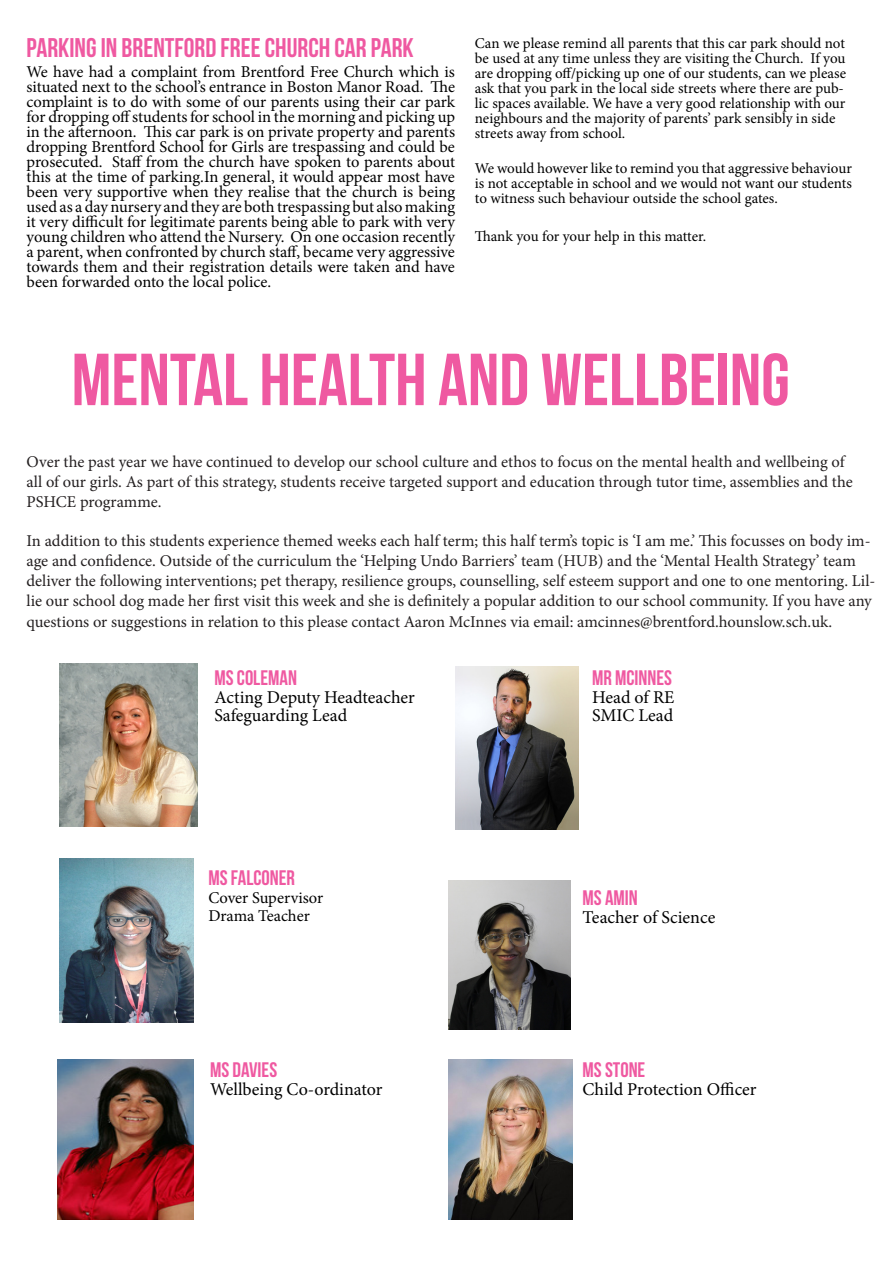
<style>
.page{position:relative;width:893px;height:1263px;background:#fff}
.page>*{position:absolute;margin:0;border:0;box-sizing:border-box;transform-origin:0 0}
.t1{font:73.5px "Bebas Neue";color:#ef59a1}
.t2{font:27px "Bebas Neue";color:#ef59a1}
.t3{font:21px "Bebas Neue";color:#ef59a1}
.t4{font:18px "Minion Pro";color:#000}
.t5{font:16.5px/15px "Minion Pro";color:#000;text-align:justify}
.t6{font:16.5px/19.8px "Minion Pro";letter-spacing:-.005em;color:#231f20}
.t7{font:15px/15px "Minion Pro";letter-spacing:-.005em;color:#000}
</style>
<div class="page">
<img style="left:448px;top:880px;width:122px;height:149px">
<img style="left:59px;top:664px;width:138px;height:163px">
<img style="left:58px;top:1059px;width:136px;height:160px">
<img style="left:59px;top:858px;width:135px;height:165px">
<img style="left:456px;top:667px;width:122px;height:163px">
<img style="left:448px;top:1059px;width:125px;height:160px">
<p class="t2" style="left:27px;top:33px;width:389px">PARKING IN BRENTFORD FREE CHURCH CAR PARK</p>
<p class="t5" style="left:27px;top:64px;width:430px">We have had a complaint from Brentford Free Church which is situated next to the school’s entrance in Boston Manor Road. The complaint is to do with some of our parents using their car park for dropping off students for school in the morning and picking up in the afternoon. This car park is on private property and parents dropping Brentford School for Girls are trespassing and could be prosecuted. Staff from the church have spoken to parents about this at the time of parking.In general, it would appear most have been very supportive when they realise that the church is being used as a day nursery and they are both trespassing but also making it very difficult for legitimate parents being able to park with very young children who attend the Nursery. On one occasion recently a parent, when confronted by church staff, became very aggressive towards them and their registration details were taken and have been forwarded onto the local police.</p>
<p class="t7" style="left:475px;top:36px;width:373px">Can we please remind all parents that this car park should not be used at any time unless they are visiting the Church. If you are dropping off/picking up one of our students, can we please ask that you park in the local side streets where there are pub&shy;lic spaces available. We have a very good relationship with our neighbours and the majority of parents’ park sensibly in side streets away from school.</p>
<p class="t7" style="left:475px;top:160px;width:379px;text-align:justify">We would however like to remind you that aggressive behaviour is not acceptable in school and we would not want our students to witness such behaviour outside the school gates.</p>
<p class="t7" style="left:475px;top:229px;width:233px">Thank you for your help in this matter.</p>
<p class="t1" style="left:72px;top:339px;width:720px">MENTAL HEALTH AND WELLBEING</p>
<p class="t6" style="left:27px;top:452px;width:828px">Over the past year we have continued to develop our school culture and ethos to focus on the mental health and wellbeing of all of our girls. As part of this strategy, students receive targeted support and education through tutor time, assemblies and the<br>PSHCE programme.</p>
<p class="t6" style="left:27px;top:531px;width:850px">In addition to this students experience themed weeks each half term; this half term’s topic is ‘I am me.’ This focusses on body im&shy;age and confidence. Outside of the curriculum the ‘Helping Undo Barriers’ team (HUB) and the ‘Mental Health Strategy’ team deliver the following interventions; pet therapy, resilience groups, counselling, self esteem support and one to one mentoring. Lil&shy;lie our school dog made her first visit this week and she is definitely a popular addition to our school community. If you have any</p>
<p class="t6" style="left:27px;top:612px;width:807px">questions or suggestions in relation to this please contact Aaron McInnes via email: amcinnes@brentford.hounslow.sch.uk.</p>
<p class="t3" style="left:214px;top:666px;width:84px">MS COLEMAN</p>
<p class="t4" style="left:214px;top:685px;width:202px">Acting Deputy Headteacher</p>
<p class="t4" style="left:214px;top:703px;width:134px">Safeguarding Lead</p>
<p class="t3" style="left:208px;top:867px;width:88px">MS FALCONER</p>
<p class="t5" style="left:208px;top:891px;width:116px">Cover Supervisor</p>
<p class="t5" style="left:208px;top:909px;width:103px">Drama Teacher</p>
<p class="t3" style="left:210px;top:1058px;width:69px">MS DAVIES</p>
<p class="t4" style="left:210px;top:1077px;width:174px">Wellbeing Co-ordinator</p>
<p class="t3" style="left:592px;top:666px;width:82px">MR MCINNES</p>
<p class="t4" style="left:592px;top:685px;width:84px">Head of RE</p>
<p class="t4" style="left:592px;top:703px;width:83px">SMIC Lead</p>
<p class="t3" style="left:583px;top:886px;width:57px">MS AMIN</p>
<p class="t4" style="left:583px;top:905px;width:134px">Teacher of Science</p>
<p class="t3" style="left:583px;top:1058px;width:64px">MS STONE</p>
<p class="t4" style="left:583px;top:1077px;width:176px">Child Protection Officer</p>
</div>
